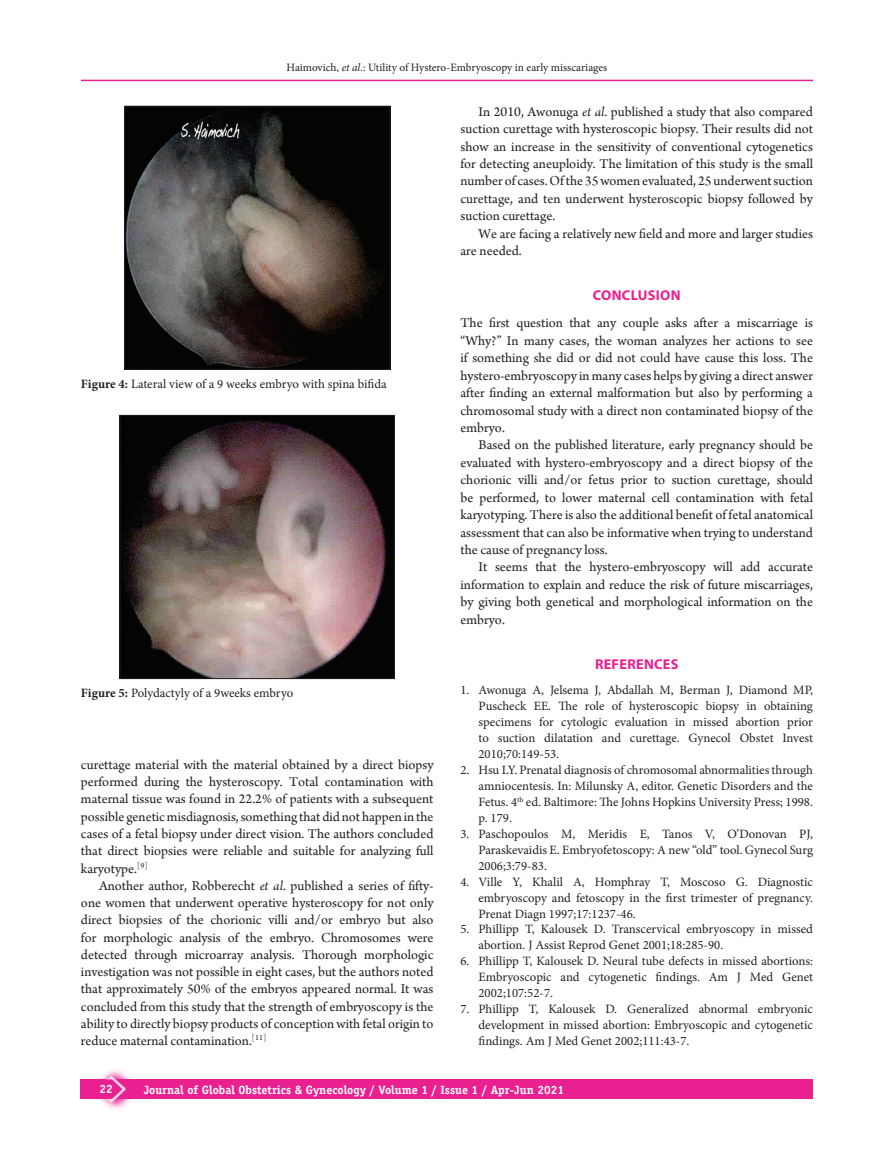
<style>
.page{position:relative;width:894px;height:1170px;background:#fff}
.page>*{position:absolute;margin:0;border:0;box-sizing:border-box;transform-origin:0 0}
.TX{font:14.25px/17.4px "Arno Pro";color:#231f20;text-align:justify}
.TXFL{font:14.25px/17.4px "Arno Pro";color:#231f20;text-align:justify}
.t1{font:700 14.25px "Myriad Pro";letter-spacing:.02em;color:#ea1f90}
.REF{font:12.75px/15.9px "Minion Pro";color:#231f20;text-align:justify}
.FGC{font:12.75px "Minion Pro";color:#231f20}
.AH{font:700 12px "Officina Serif";color:#fff}
.t2{font:11.25px "Minion Pro";letter-spacing:-.005em;color:#231f20}
.s1{font-style:italic}
.s2{font-weight:700}
</style>
<div class="page">
<hr style="left:81px;top:80px;width:731px;height:1px;background:#ea1f90">
<div style="left:81px;top:1079px;width:731px;height:20px;background:#ea1f90"></div>
<svg style="left:104px;top:1070px;width:27px;height:39px"></svg>
<svg style="left:99px;top:1075px;width:27px;height:28px"></svg>
<img style="left:122px;top:417px;width:270px;height:260px">
<div style="left:120px;top:415px;width:274px;height:264px;border:1px solid #231f20"></div>
<img style="left:126px;top:108px;width:262px;height:260px">
<div style="left:124px;top:106px;width:266px;height:264px;border:1px solid #231f20"></div>
<p class="t2" style="left:286px;top:60px;width:322px">Haimovich, <span class="s1">et al.</span>: Utility of Hystero-Embryoscopy in early misscariages</p>
<p class="FGC" style="left:81px;top:375px;width:307px"><span class="s2">Figure 4:</span> Lateral view of a 9 weeks embryo with spina bifida</p>
<p class="FGC" style="left:81px;top:684px;width:214px"><span class="s2">Figure 5:</span> Polydactyly of a 9weeks embryo</p>
<p class="TX" style="left:81px;top:757px;width:354px">curettage material with the material obtained by a direct biopsy performed during the hysteroscopy. Total contamination with maternal tissue was found in 22.2% of patients with a subsequent possible genetic misdiagnosis, something that did not happen in the cases of a fetal biopsy under direct vision. The authors concluded that direct biopsies were reliable and suitable for analyzing full karyotype.<sup>[9]</sup></p>
<p class="TX" style="left:81px;top:877px;width:354px;text-indent:18px">Another author, Robberecht <span class="s1">et al</span>. published a series of fifty&shy;one women that underwent operative hysteroscopy for not only direct biopsies of the chorionic villi and/or embryo but also for morphologic analysis of the embryo. Chromosomes were detected through microarray analysis. Thorough morphologic investigation was not possible in eight cases, but the authors noted that approximately 50% of the embryos appeared normal. It was concluded from this study that the strength of embryoscopy is the ability to directly biopsy products of conception with fetal origin to reduce maternal contamination.<sup>[11]</sup></p>
<p class="TX" style="left:460px;top:103px;width:354px;text-indent:18px">In 2010, Awonuga <span class="s1">et al</span>. published a study that also compared suction curettage with hysteroscopic biopsy. Their results did not show an increase in the sensitivity of conventional cytogenetics for detecting aneuploidy. The limitation of this study is the small number of cases. Of the 35 women evaluated, 25 underwent suction curettage, and ten underwent hysteroscopic biopsy followed by suction curettage.</p>
<p class="TX" style="left:460px;top:225px;width:354px;text-indent:18px">We are facing a relatively new field and more and larger studies are needed.</p>
<h1 class="t1" style="left:592px;top:286px;width:89px">CONCLUSION</h1>
<p class="TXFL" style="left:460px;top:315px;width:354px">The first question that any couple asks after a miscarriage is “Why?” In many cases, the woman analyzes her actions to see if something she did or did not could have cause this loss. The hystero-embryoscopy in many cases helps by giving a direct answer after finding an external malformation but also by performing a chromosomal study with a direct non contaminated biopsy of the embryo.</p>
<p class="TX" style="left:460px;top:437px;width:354px;text-indent:18px">Based on the published literature, early pregnancy should be evaluated with hystero-embryoscopy and a direct biopsy of the chorionic villi and/or fetus prior to suction curettage, should be performed, to lower maternal cell contamination with fetal karyotyping. There is also the additional benefit of fetal anatomical assessment that can also be informative when trying to understand the cause of pregnancy loss.</p>
<p class="TX" style="left:460px;top:559px;width:354px;text-indent:18px">It seems that the hystero-embryoscopy will add accurate information to explain and reduce the risk of future miscarriages, by giving both genetical and morphological information on the embryo.</p>
<h1 class="t1" style="left:594px;top:654px;width:85px">REFERENCES</h1>
<p class="REF" style="left:478px;top:682px;width:336px;text-indent:-18px">1. Awonuga A, Jelsema J, Abdallah M, Berman J, Diamond MP, Puscheck EE. The role of hysteroscopic biopsy in obtaining specimens for cytologic evaluation in missed abortion prior to suction dilatation and curettage. Gynecol Obstet Invest 2010;70:149-53.</p>
<p class="REF" style="left:478px;top:762px;width:336px;text-indent:-18px">2. Hsu LY. Prenatal diagnosis of chromosomal abnormalities through amniocentesis. In: Milunsky A, editor. Genetic Disorders and the Fetus. 4<sup>th</sup> ed. Baltimore: The Johns Hopkins University Press; 1998. p. 179.</p>
<p class="REF" style="left:478px;top:826px;width:336px;text-indent:-18px">3. Paschopoulos M, Meridis E, Tanos V, O’Donovan PJ, Paraskevaidis E. Embryofetoscopy: A new “old” tool. Gynecol Surg 2006;3:79-83.</p>
<p class="REF" style="left:478px;top:873px;width:336px;text-indent:-18px">4. Ville Y, Khalil A, Homphray T, Moscoso G. Diagnostic embryoscopy and fetoscopy in the first trimester of pregnancy.<br>Prenat Diagn 1997;17:1237-46.</p>
<p class="REF" style="left:478px;top:921px;width:336px;text-indent:-18px">5. Phillipp T, Kalousek D. Transcervical embryoscopy in missed abortion. J Assist Reprod Genet 2001;18:285-90.</p>
<p class="REF" style="left:478px;top:953px;width:336px;text-indent:-18px">6. Phillipp T, Kalousek D. Neural tube defects in missed abortions:<br>Embryoscopic and cytogenetic findings. Am J Med Genet 2002;107:52-7.</p>
<p class="REF" style="left:478px;top:1001px;width:336px;text-indent:-18px">7. Phillipp T, Kalousek D. Generalized abnormal embryonic development in missed abortion: Embryoscopic and cytogenetic findings. Am J Med Genet 2002;111:43-7.</p>
<p class="AH" style="left:100px;top:1081px;width:15px">22</p>
<p class="AH" style="left:144px;top:1082px;width:421px">Journal of Global Obstetrics &amp; Gynecology / Volume 1 / Issue 1 / Apr-Jun 2021</p>
</div>
